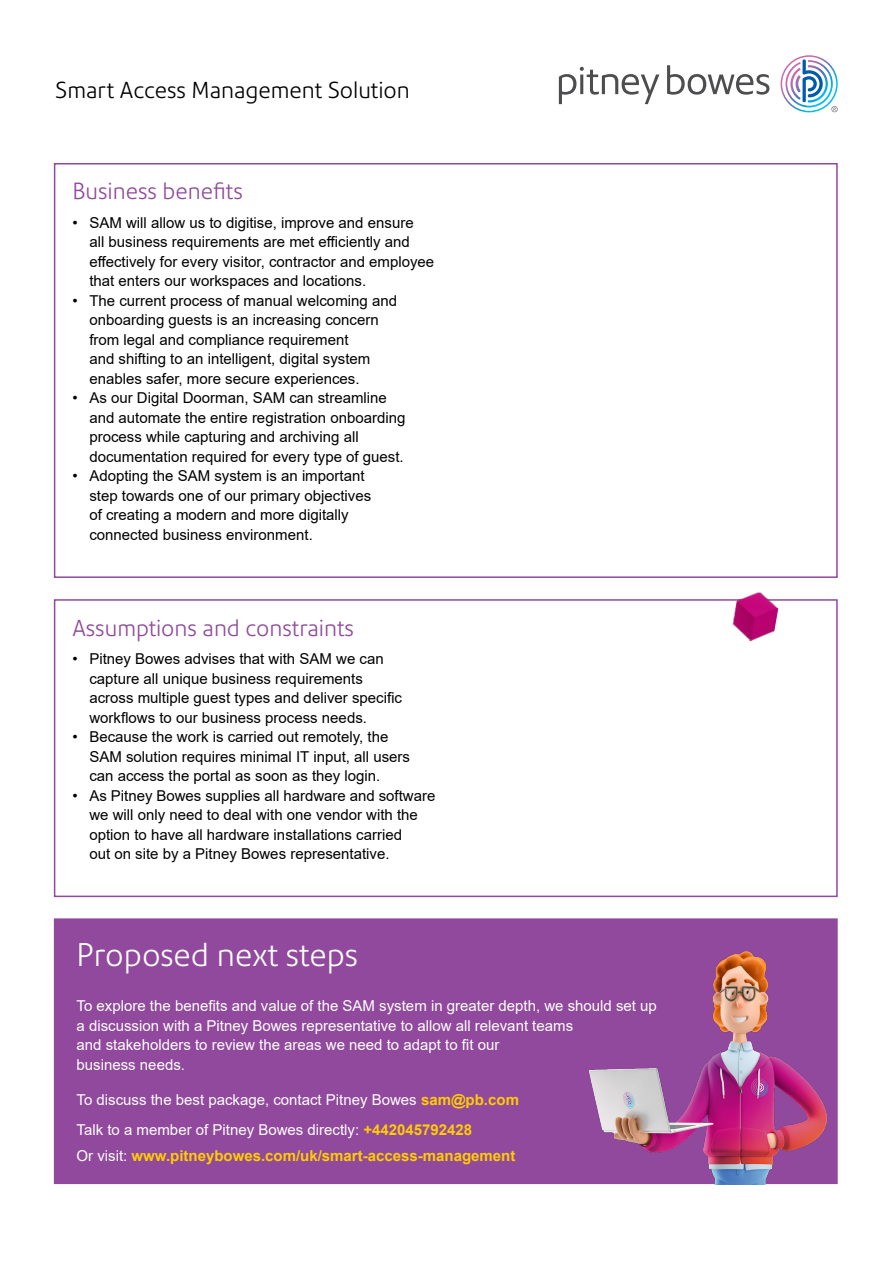
<style>
.page{position:relative;width:893px;height:1263px;background:#fff}
.page>*{position:absolute;margin:0;border:0;box-sizing:border-box;transform-origin:0 0}
.t1{font:300 31.5px "Precision Sans";color:#fff}
.t2{font:300 22.5px "Precision Sans";color:#90499c}
.t3{font:300 22.5px "Precision Sans";color:#000}
.t4{font:15px/19.5px "Arial";color:#000}
.t5{font:15px/19.5px "Arial";color:#fff}
.t6{font:700 15px "Arial";color:#ffcb05}
.s1{font-weight:700;color:#ffcb05}
.s2{font-weight:400;color:#fff}
</style>
<div class="page">
<div style="left:54px;top:163px;width:784px;height:415px;border:2px solid #90499c"></div>
<div style="left:54px;top:599px;width:784px;height:298px;border:2px solid #90499c"></div>
<div style="left:55px;top:919px;width:782px;height:264px;background:#90499c"></div>
<div style="left:54px;top:918px;width:784px;height:266px;border:2px solid #90499c"></div>
<img style="left:563px;top:929px;width:275px;height:255px">
<img style="left:730px;top:592px;width:50px;height:50px">
<svg style="left:559px;top:65px;width:210px;height:39px"></svg>
<svg style="left:781px;top:55px;width:57px;height:57px"></svg>
<h2 class="t3" style="left:55px;top:77px;width:356px">Smart Access Management Solution</h2>
<h2 class="t2" style="left:72px;top:178px;width:172px">Business benefits</h2>
<p class="t4" style="left:89px;top:213px;width:346px;text-indent:-17px">• SAM will allow us to digitise, improve and ensure<br>all business requirements are met efficiently and effectively for every visitor, contractor and employee that enters our workspaces and locations.</p>
<p class="t4" style="left:89px;top:291px;width:309px;text-indent:-17px">• The current process of manual welcoming and onboarding guests is an increasing concern from legal and compliance requirement<br>and shifting to an intelligent, digital system enables safer, more secure experiences.</p>
<p class="t4" style="left:89px;top:388px;width:318px;text-indent:-17px">• As our Digital Doorman, SAM can streamline and automate the entire registration onboarding process while capturing and archiving all documentation required for every type of guest.</p>
<p class="t4" style="left:89px;top:466px;width:283px;text-indent:-17px">• Adopting the SAM system is an important step towards one of our primary objectives of creating a modern and more digitally connected business environment.</p>
<h2 class="t2" style="left:72px;top:614px;width:283px">Assumptions and constraints</h2>
<p class="t4" style="left:89px;top:649px;width:314px;text-indent:-17px">• Pitney Bowes advises that with SAM we can capture all unique business requirements across multiple guest types and deliver specific workflows to our business process needs.</p>
<p class="t4" style="left:89px;top:727px;width:322px;text-indent:-17px">• Because the work is carried out remotely, the<br>SAM solution requires minimal IT input, all users can access the portal as soon as they login.</p>
<p class="t4" style="left:89px;top:785px;width:348px;text-indent:-17px">• As Pitney Bowes supplies all hardware and software we will only need to deal with one vendor with the option to have all hardware installations carried<br>out on site by a Pitney Bowes representative.</p>
<h1 class="t1" style="left:77px;top:936px;width:283px">Proposed next steps</h1>
<p class="t5" style="left:77px;top:996px;width:582px">To explore the benefits and value of the SAM system in greater depth, we should set up a discussion with a Pitney Bowes representative to allow all relevant teams<br>and stakeholders to review the areas we need to adapt to fit our<br>business needs.</p>
<p class="t5" style="left:77px;top:1084px;width:444px;line-height:30.2px">To discuss the best package, contact Pitney Bowes <span class="s1">sam@pb.com<br></span>Talk to a member of Pitney Bowes directly: <span class="s1">+442045792428</span></p>
<p class="t6" style="left:77px;top:1145px;width:440px"><span class="s2">Or visit:</span> www.pitneybowes.com/uk/smart-access-management</p>
</div>
